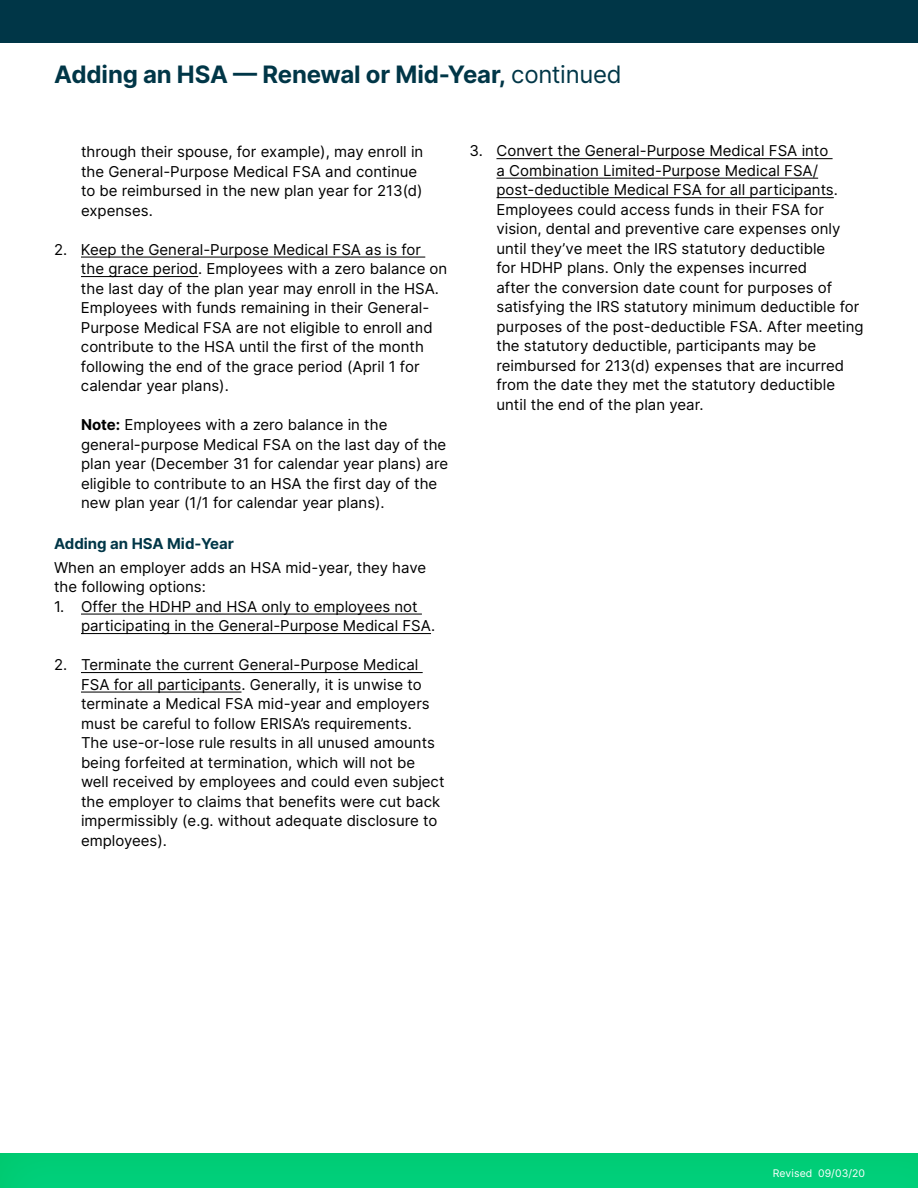
<style>
.page{position:relative;width:918px;height:1188px;background:#fff}
.page>*{position:absolute;margin:0;border:0;box-sizing:border-box;transform-origin:0 0}
.t1{font:700 24px "Inter";letter-spacing:-.005em;color:#003647}
.t2{font:15px/19.5px "Inter";color:#000}
.t3{font:700 15px "Inter";color:#003647}
.t4{font:10.5px "Inter";letter-spacing:.01em;color:#fff}
.s1{font-weight:400}
.s2{font-weight:700}
</style>
<div class="page">
<div style="left:0;top:1139px;width:918px;height:49px;background:#00d17d;opacity:.3"></div>
<div style="left:0;top:0;width:918px;height:43px;background:#003647"></div>
<hr style="left:81px;top:257px;width:344px;height:1px;background:#000">
<hr style="left:81px;top:276px;width:117px;height:1px;background:#000">
<hr style="left:81px;top:614px;width:341px;height:1px;background:#000">
<hr style="left:81px;top:633px;width:350px;height:1px;background:#000">
<hr style="left:81px;top:672px;width:342px;height:1px;background:#000">
<hr style="left:81px;top:692px;width:161px;height:1px;background:#000">
<hr style="left:496px;top:158px;width:337px;height:1px;background:#000">
<hr style="left:496px;top:178px;width:322px;height:1px;background:#000">
<hr style="left:496px;top:197px;width:338px;height:1px;background:#000">
<h1 class="t1" style="left:54px;top:57px;width:569px">Adding an HSA — Renewal or Mid-Year, <span class="s1">continued</span></h1>
<p class="t2" style="left:81px;top:142px;width:344px">through their spouse, for example), may enroll in the General-Purpose Medical FSA and continue to be reimbursed in the new plan year for 213(d) expenses.</p>
<p class="t2" style="left:81px;top:239px;width:368px;text-indent:-27px">2. Keep the General-Purpose Medical FSA as is for the grace period. Employees with a zero balance on the last day of the plan year may enroll in the HSA.<br>Employees with funds remaining in their General-Purpose Medical FSA are not eligible to enroll and contribute to the HSA until the first of the month following the end of the grace period (April 1 for calendar year plans).</p>
<p class="t2" style="left:81px;top:415px;width:369px"><span class="s2">Note:</span> Employees with a zero balance in the general-purpose Medical FSA on the last day of the plan year (December 31 for calendar year plans) are eligible to contribute to an HSA the first day of the new plan year (1/1 for calendar year plans).</p>
<p class="t3" style="left:54px;top:532px;width:182px">Adding an HSA Mid-Year</p>
<p class="t2" style="left:54px;top:557px;width:374px">When an employer adds an HSA mid-year, they have the following options:</p>
<p class="t2" style="left:81px;top:596px;width:356px;text-indent:-27px">1. Offer the HDHP and HSA only to employees not participating in the General-Purpose Medical FSA.</p>
<p class="t2" style="left:81px;top:655px;width:365px;text-indent:-27px">2. Terminate the current General-Purpose Medical FSA for all participants. Generally, it is unwise to terminate a Medical FSA mid-year and employers must be careful to follow ERISA’s requirements.<br>The use-or-lose rule results in all unused amounts being forfeited at termination, which will not be well received by employees and could even subject the employer to claims that benefits were cut back impermissibly (e.g. without adequate disclosure to employees).</p>
<p class="t2" style="left:496px;top:141px;width:369px;text-indent:-27px">3. Convert the General-Purpose Medical FSA into<br>a Combination Limited-Purpose Medical FSA/ post-deductible Medical FSA for all participants.<br>Employees could access funds in their FSA for vision, dental and preventive care expenses only until they’ve meet the IRS statutory deductible<br>for HDHP plans. Only the expenses incurred<br>after the conversion date count for purposes of satisfying the IRS statutory minimum deductible for purposes of the post-deductible FSA. After meeting the statutory deductible, participants may be reimbursed for 213(d) expenses that are incurred from the date they met the statutory deductible until the end of the plan year.</p>
<p class="t4" style="left:773px;top:1165px;width:94px">Revised 09/03/20</p>
</div>
